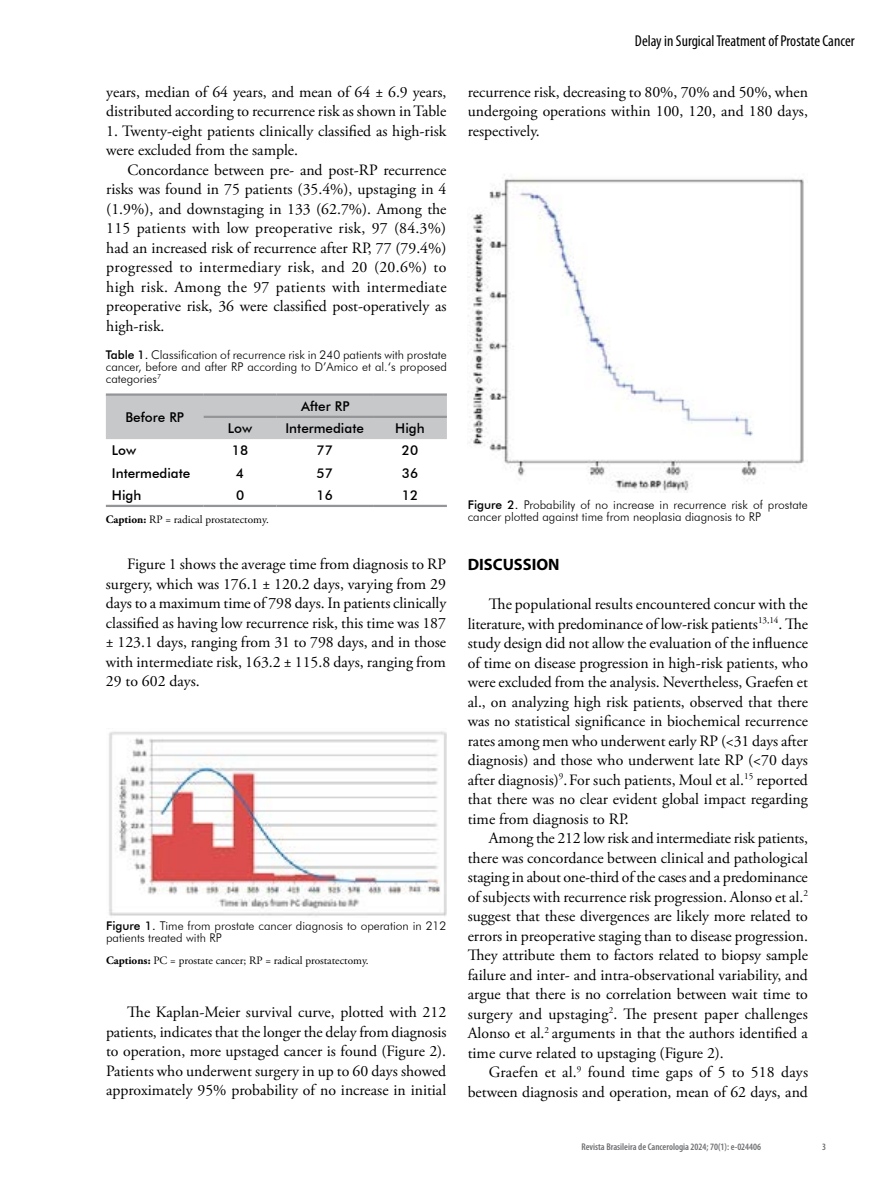
<style>
.page{position:relative;width:893px;height:1191px;background:#fff}
.page>*{position:absolute;margin:0;border:0;box-sizing:border-box;transform-origin:0 0}
.t1{font:700 16.5px "Myriad Pro";color:#000}
.t2{font:15.75px/19.5px "Adobe Garamond Pro";color:#000;text-align:justify}
.t3{font:condensed 15.75px "Myriad Pro";color:#000}
.t4{font:500 13.5px "Futura BT";color:#000}
.t5{font:300 12px/12px "Futura BT";color:#000}
.t6{font:11.25px "Adobe Garamond Pro";color:#000}
.t7{font:600 condensed 9.75px "Myriad Pro";color:#6d6e71}
.s1{font-weight:500}
.s2{font-weight:700}
</style>
<div class="page">
<div style="left:106px;top:396px;width:341px;height:43px;background:#c7c8ca"></div>
<hr style="left:106px;top:393px;width:98px;height:3px;background:#939598">
<hr style="left:204px;top:393px;width:72px;height:3px;background:#939598">
<hr style="left:276px;top:393px;width:97px;height:3px;background:#939598">
<hr style="left:373px;top:393px;width:74px;height:3px;background:#939598">
<hr style="left:204px;top:416px;width:72px;height:2px;background:#939598">
<hr style="left:276px;top:416px;width:97px;height:2px;background:#939598">
<hr style="left:373px;top:416px;width:74px;height:2px;background:#939598">
<hr style="left:106px;top:505px;width:98px;height:2px;background:#939598">
<hr style="left:204px;top:505px;width:72px;height:2px;background:#939598">
<hr style="left:276px;top:505px;width:97px;height:2px;background:#939598">
<hr style="left:373px;top:505px;width:74px;height:2px;background:#939598">
<img style="left:109px;top:731px;width:338px;height:185px">
<img style="left:468px;top:174px;width:336px;height:318px">
<p class="t2" style="left:106px;top:83px;width:342px">years, median of 64 years, and mean of 64 ± 6.9 years, distributed according to recurrence risk as shown in Table</p>
<p class="t2" style="left:106px;top:122px;width:342px">1. Twenty-eight patients clinically classified as high-risk were excluded from the sample.</p>
<p class="t2" style="left:106px;top:161px;width:342px;text-indent:21px">Concordance between pre- and post-RP recurrence risks was found in 75 patients (35.4%), upstaging in 4 (1.9%), and downstaging in 133 (62.7%). Among the 115 patients with low preoperative risk, 97 (84.3%) had an increased risk of recurrence after RP, 77 (79.4%) progressed to intermediary risk, and 20 (20.6%) to high risk. Among the 97 patients with intermediate preoperative risk, 36 were classified post-operatively as high-risk.</p>
<p class="t5" style="left:106px;top:349px;width:343px;text-align:justify"><span class="s1">Table 1.</span> Classification of recurrence risk in 240 patients with prostate cancer, before and after RP according to D’Amico et al.‘s proposed categories<sup>7</sup></p>
<p class="t4" style="left:125px;top:409px;width:60px">Before RP</p>
<p class="t4" style="left:301px;top:398px;width:50px">After RP</p>
<p class="t4" style="left:228px;top:420px;width:26px">Low</p>
<p class="t4" style="left:285px;top:420px;width:80px">Intermediate</p>
<p class="t4" style="left:395px;top:420px;width:31px">High</p>
<p class="t4" style="left:112px;top:442px;width:26px">Low</p>
<p class="t4" style="left:232px;top:442px;width:18px">18</p>
<p class="t4" style="left:317px;top:442px;width:18px">77</p>
<p class="t4" style="left:402px;top:442px;width:18px">20</p>
<p class="t4" style="left:112px;top:464px;width:80px">Intermediate</p>
<p class="t4" style="left:236px;top:464px;width:10px">4</p>
<p class="t4" style="left:317px;top:464px;width:18px">57</p>
<p class="t4" style="left:402px;top:464px;width:18px">36</p>
<p class="t4" style="left:112px;top:487px;width:31px">High</p>
<p class="t4" style="left:236px;top:487px;width:10px">0</p>
<p class="t4" style="left:317px;top:487px;width:18px">16</p>
<p class="t4" style="left:402px;top:487px;width:18px">12</p>
<p class="t6" style="left:106px;top:513px;width:164px"><span class="s2">Caption:</span> RP = radical prostatectomy.</p>
<p class="t2" style="left:106px;top:555px;width:342px;text-indent:21px">Figure 1 shows the average time from diagnosis to RP surgery, which was 176.1 ± 120.2 days, varying from 29 days to a maximum time of 798 days. In patients clinically classified as having low recurrence risk, this time was 187 ± 123.1 days, ranging from 31 to 798 days, and in those with intermediate risk, 163.2 ± 115.8 days, ranging from 29 to 602 days.</p>
<p class="t5" style="left:106px;top:919px;width:342px"><span class="s1">Figure 1.</span> Time from prostate cancer diagnosis to operation in 212 patients treated with RP</p>
<p class="t6" style="left:106px;top:953px;width:264px"><span class="s2">Captions:</span> PC = prostate cancer; RP = radical prostatectomy.</p>
<p class="t2" style="left:106px;top:1003px;width:342px;text-indent:21px">The Kaplan-Meier survival curve, plotted with 212 patients, indicates that the longer the delay from diagnosis to operation, more upstaged cancer is found (Figure 2).<br>Patients who underwent surgery in up to 60 days showed approximately 95% probability of no increase in initial</p>
<p class="t3" style="left:635px;top:31px;width:221px">Delay in Surgical Treatment of Prostate Cancer</p>
<p class="t2" style="left:468px;top:83px;width:342px">recurrence risk, decreasing to 80%, 70% and 50%, when undergoing operations within 100, 120, and 180 days, respectively.</p>
<p class="t5" style="left:468px;top:499px;width:342px"><span class="s1">Figure 2.</span> Probability of no increase in recurrence risk of prostate cancer plotted against time from neoplasia diagnosis to RP</p>
<p class="t1" style="left:468px;top:553px;width:93px">DISCUSSION</p>
<p class="t2" style="left:468px;top:595px;width:342px;text-indent:21px">The populational results encountered concur with the literature, with predominance of low-risk patients<sup>13,14</sup>. The study design did not allow the evaluation of the influence of time on disease progression in high-risk patients, who were excluded from the analysis. Nevertheless, Graefen et al., on analyzing high risk patients, observed that there was no statistical significance in biochemical recurrence rates among men who underwent early RP (&lt;31 days after diagnosis) and those who underwent late RP (&lt;70 days after diagnosis)<sup>9</sup>.For such patients, Moul et al.<sup>15</sup> reported that there was no clear evident global impact regarding time from diagnosis to RP.</p>
<p class="t2" style="left:468px;top:829px;width:342px;text-indent:21px">Among the 212 low risk and intermediate risk patients, there was concordance between clinical and pathological staging in about one-third of the cases and a predominance of subjects with recurrence risk progression. Alonso et al.<sup>2 </sup>suggest that these divergences are likely more related to errors in preoperative staging than to disease progression.<br>They attribute them to factors related to biopsy sample failure and inter- and intra-observational variability, and argue that there is no correlation between wait time to surgery and upstaging<sup>2</sup>. The present paper challenges Alonso et al.<sup>2</sup> arguments in that the authors identified a time curve related to upstaging (Figure 2).</p>
<p class="t2" style="left:468px;top:1063px;width:342px;text-align:right">Graefen et al.<sup>9</sup> found time gaps of 5 to 518 days between diagnosis and operation, mean of 62 days, and</p>
<p class="t7" style="left:581px;top:1141px;width:181px">Revista Brasileira de Cancerologia 2024; 70(1): e-024406</p>
<p class="t7" style="left:822px;top:1141px;width:5px">3</p>
</div>
